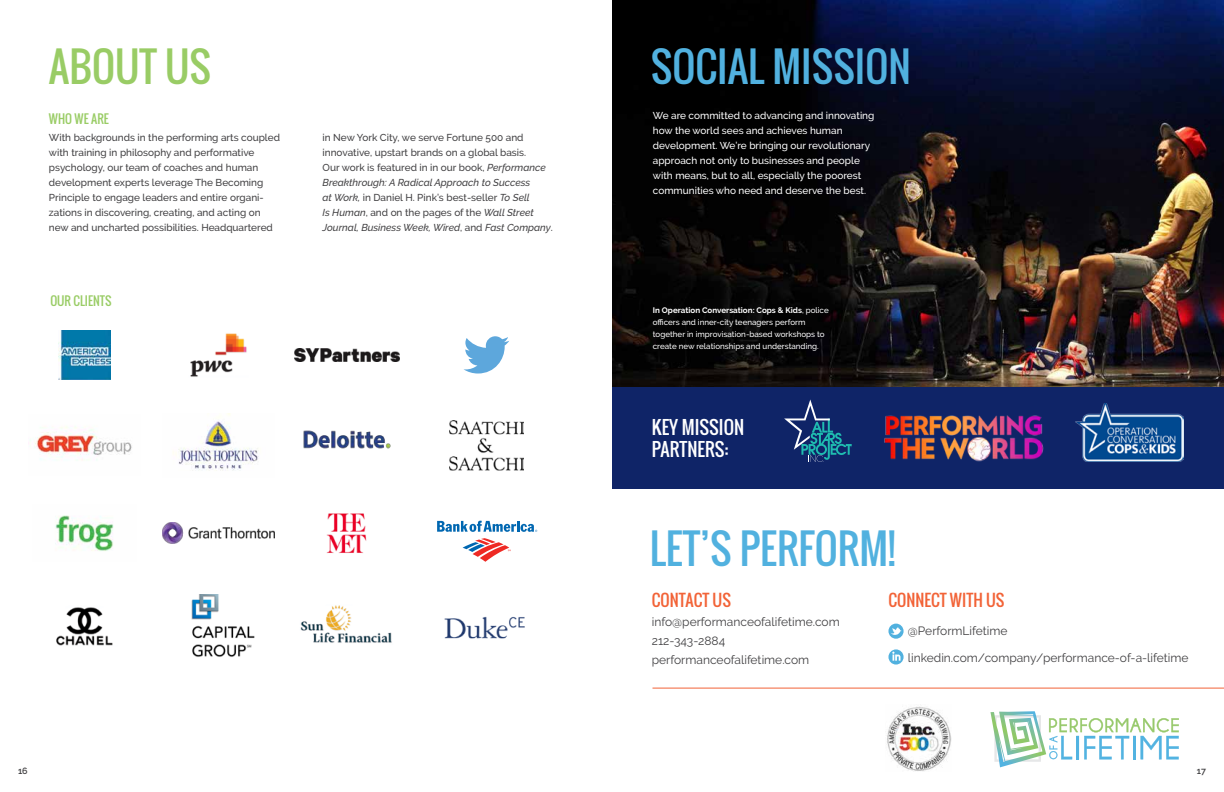
<style>
.page{position:relative;width:1224px;height:792px;background:#fff}
.page>*{position:absolute;margin:0;border:0;box-sizing:border-box;transform-origin:0 0}
.t1{font:40px "Oswald";color:#51b1df}
.t2{font:40px "Oswald";color:#99cc65}
.t3{font:18px/22px "Oswald";color:#fff}
.t4{font:16px "Oswald";color:#f26337}
.t5{font:12px/19px "Raleway";color:#414042}
.t6{font:12px "Oswald";color:#99cc65}
.t7{font:500 10px/15px "Raleway";color:#414042}
.t8{font:500 10px/15px "Raleway";color:#fff}
.t9{font:600 9px "Raleway";color:#414042}
.t10{font:500 8px/12px "Raleway";color:#fff}
.s1{font-style:italic}
.s2{font-weight:700}
</style>
<div class="page">
<img style="left:30px;top:426px;width:102px;height:35px">
<svg style="left:464px;top:336px;width:45px;height:38px"></svg>
<img style="left:612px;top:0;width:612px;height:387px">
<div style="left:612px;top:387px;width:612px;height:102px;background:#0f2467"></div>
<img style="left:300px;top:605px;width:92px;height:38px">
<img style="left:191px;top:594px;width:64px;height:63px">
<img style="left:56px;top:607px;width:57px;height:39px">
<img style="left:294px;top:348px;width:105px;height:14px">
<img style="left:190px;top:333px;width:57px;height:44px">
<img style="left:59px;top:331px;width:51px;height:48px">
<img style="left:326px;top:513px;width:41px;height:40px">
<img style="left:162px;top:522px;width:112px;height:22px">
<img style="left:444px;top:616px;width:81px;height:23px">
<svg style="left:463px;top:538px;width:48px;height:24px"></svg>
<svg style="left:437px;top:521px;width:100px;height:11px"></svg>
<img style="left:55px;top:515px;width:59px;height:36px">
<img style="left:303px;top:430px;width:88px;height:19px">
<img style="left:173px;top:413px;width:86px;height:58px">
<img style="left:449px;top:421px;width:74px;height:49px">
<svg style="left:888px;top:649px;width:16px;height:16px"></svg>
<svg style="left:888px;top:624px;width:16px;height:15px"></svg>
<svg style="left:784px;top:399px;width:68px;height:63px"></svg>
<img style="left:884px;top:415px;width:159px;height:46px">
<img style="left:1076px;top:404px;width:108px;height:57px">
<img style="left:887px;top:706px;width:64px;height:65px">
<svg style="left:990px;top:711px;width:189px;height:56px"></svg>
<hr style="left:652px;top:688px;width:572px;height:1px;background:#f26337">
<h1 class="t2" style="left:49px;top:36px;width:164px">ABOUT US</h1>
<h1 class="t1" style="left:651px;top:36px;width:262px">SOCIAL MISSION</h1>
<p class="t6" style="left:49px;top:110px;width:61px">WHO WE ARE</p>
<p class="t7" style="left:49px;top:130px;width:233px">With backgrounds in the performing arts coupled with training in philosophy and performative psychology, our team of coaches and human development experts leverage The Becoming Principle to engage leaders and entire organi&shy;zations in discovering, creating, and acting on new and uncharted possibilities. Headquartered</p>
<p class="t7" style="left:323px;top:130px;width:232px">in New York City, we serve Fortune 500 and innovative, upstart brands on a global basis.<br>Our work is featured in in our book, <span class="s1">Performance Breakthrough: A Radical Approach to Success<br>at Work,</span> in Daniel H. Pink’s best-seller <span class="s1">To Sell<br>Is Human</span>, and on the pages of the <span class="s1">Wall Street Journal, Business Week, Wired</span>, and <span class="s1">Fast Company</span>.</p>
<p class="t6" style="left:50px;top:292px;width:63px">OUR CLIENTS</p>
<p class="t8" style="left:653px;top:108px;width:223px">We are committed to advancing and innovating how the world sees and achieves human development. We’re bringing our revolutionary approach not only to businesses and people with means, but to all, especially the poorest communities who need and deserve the best.</p>
<p class="t10" style="left:653px;top:304px;width:177px"><span class="s2">In Operation Conversation: Cops &amp; Kids</span>, police officers and inner-city teenagers perform together in improvisation-based workshops to create new relationships and understanding.</p>
<h2 class="t3" style="left:652px;top:417px;width:94px">KEY MISSION<br>PARTNERS:</h2>
<h1 class="t1" style="left:650px;top:519px;width:247px">LET’S PERFORM!</h1>
<h3 class="t4" style="left:888px;top:588px;width:118px">CONNECT WITH US</h3>
<p class="t5" style="left:908px;top:621px;width:101px">@PerformLifetime</p>
<p class="t5" style="left:908px;top:648px;width:282px">linkedin.com/company/performance-of-a-lifetime</p>
<h3 class="t4" style="left:652px;top:588px;width:81px">CONTACT US</h3>
<p class="t5" style="left:652px;top:612px;width:189px">info@performanceofalifetime.com<br>212-343-2884 performanceofalifetime.com</p>
<p class="t9" style="left:18px;top:766px;width:11px">16</p>
<p class="t9" style="left:1197px;top:766px;width:11px">17</p>
</div>
